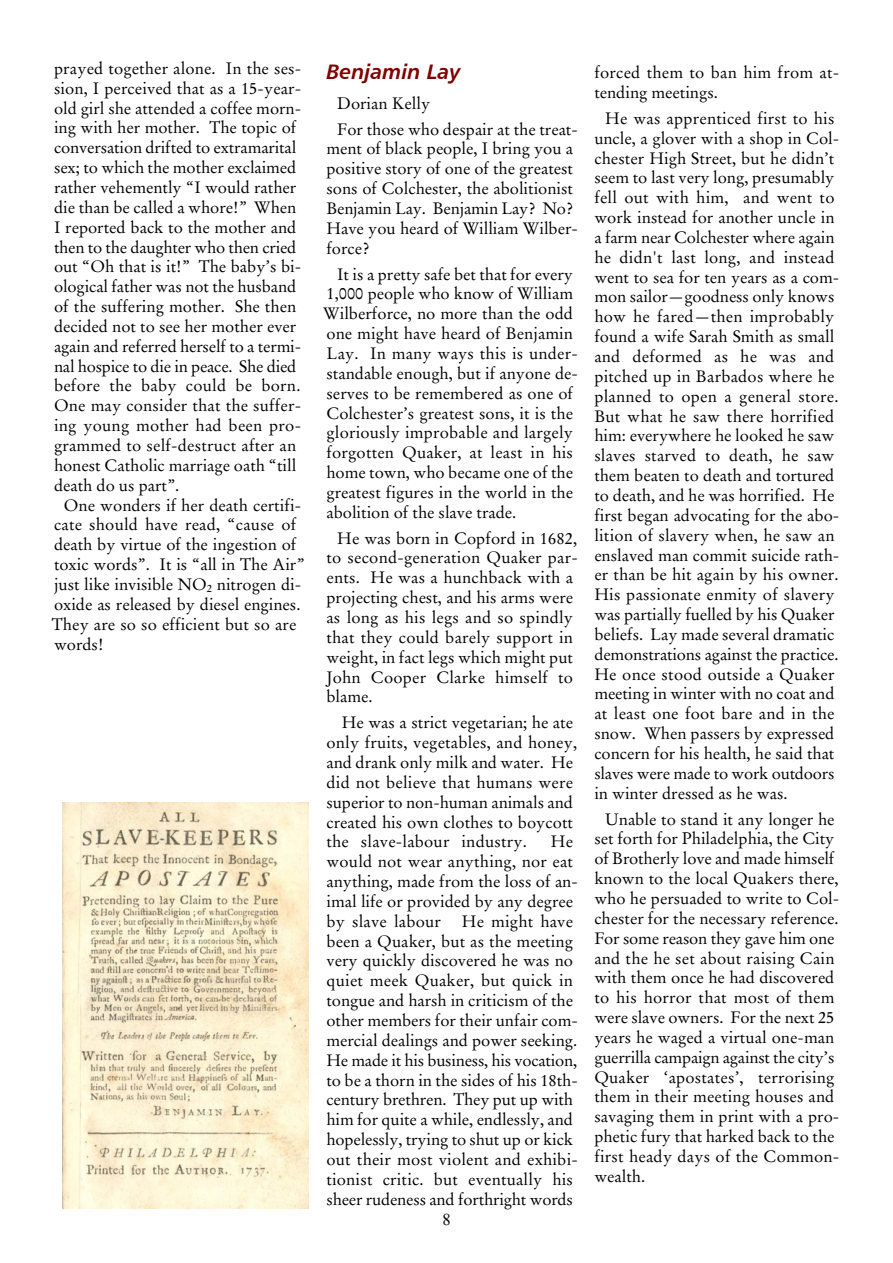
<style>
.page{position:relative;width:893px;height:1263px;background:#fff}
.page>*{position:absolute;margin:0;border:0;box-sizing:border-box;transform-origin:0 0}
.t1{font:21px "Humanist 777 BT Bold Italic B";color:#800000}
.t2{font:16.5px/19.8px "Stempel Garamond";color:#000}
.t3{font:16.5px "Times New Roman";color:#000}
</style>
<div class="page">
<img style="left:62px;top:802px;width:246px;height:407px">
<p class="t2" style="left:54px;top:60px;width:249px">prayed together alone. In the ses&shy;sion, I perceived that as a 15-year&shy;old girl she attended a coffee morn&shy;ing with her mother. The topic of conversation drifted to extramarital sex; to which the mother exclaimed rather vehemently “I would rather die than be called a whore!” When I reported back to the mother and then to the daughter who then cried out “Oh that is it!” The baby’s bi&shy;ological father was not the husband of the suffering mother. She then decided not to see her mother ever again and referred herself to a termi&shy;nal hospice to die in peace. She died before the baby could be born.<br>One may consider that the suffer&shy;ing young mother had been pro&shy;grammed to self-destruct after an honest Catholic marriage oath “till death do us part”.</p>
<p class="t2" style="left:52px;top:496px;width:254px;text-indent:12px">One wonders if her death certifi&shy;cate should have read, “cause of death by virtue of the ingestion of toxic words”. It is “all in The Air” just like invisible NO<sub>2</sub> nitrogen di&shy;oxide as released by diesel engines.<br>They are so so efficient but so are words!</p>
<p class="t1" style="left:326px;top:63px;width:136px">Benjamin Lay</p>
<p class="t2" style="left:337px;top:92px;width:242px;line-height:25.8px">Dorian Kelly<br>For those who despair at the treat-</p>
<p class="t2" style="left:326px;top:140px;width:253px">ment of black people, I bring you a positive story of one of the greatest sons of Colchester, the abolitionist<br>Benjamin Lay. Benjamin Lay? No?<br>Have you heard of William Wilber&shy;force?</p>
<p class="t2" style="left:323px;top:265px;width:256px;text-indent:14px">It is a pretty safe bet that for every 1,000 people who know of William Wilberforce, no more than the odd one might have heard of Benjamin Lay. In many ways this is under&shy;standable enough, but if anyone de&shy;serves to be remembered as one of Colchester’s greatest sons, it is the gloriously improbable and largely forgotten Quaker, at least in his home town, who became one of the greatest figures in the world in the abolition of the slave trade.</p>
<p class="t2" style="left:326px;top:529px;width:253px;text-indent:11px">He was born in Copford in 1682, to second-generation Quaker par&shy;ents. He was a hunchback with a projecting chest, and his arms were as long as his legs and so spindly that they could barely support in weight, in fact legs which might put<br>John Cooper Clarke himself to blame.</p>
<p class="t2" style="left:326px;top:714px;width:252px;text-indent:15px">He was a strict vegetarian; he ate only fruits, vegetables, and honey, and drank only milk and water. He did not believe that humans were superior to non-human animals and created his own clothes to boycott the slave-labour industry.</p>
<p class="t2" style="left:326px;top:833px;width:253px;text-indent:224px">He would not wear anything, nor eat anything, made from the loss of an&shy;imal life or provided by any degree by slave labour</p>
<p class="t2" style="left:326px;top:913px;width:253px;text-indent:135px">He might have been a Quaker, but as the meeting very quickly discovered he was no quiet meek Quaker, but quick in tongue and harsh in criticism of the other members for their unfair com&shy;mercial dealings and power seeking.<br>He made it his business, his vocation, to be a thorn in the sides of his 18th&shy;century brethren. They put up with him for quite a while, endlessly, and hopelessly, trying to shut up or kick out their most violent and exhibi&shy;tionist critic. but eventually his sheer rudeness and forthright words</p>
<p class="t3" style="left:442px;top:1214px;width:10px">8</p>
<p class="t2" style="left:594px;top:64px;width:246px">forced them to ban him from at&shy;tending meetings.</p>
<p class="t2" style="left:594px;top:110px;width:246px;text-indent:11px">He was apprenticed first to his uncle, a glover with a shop in Col&shy;chester High Street, but he didn’t seem to last very long, presumably fell out with him, and went to work instead for another uncle in a farm near Colchester where again he didn't last long, and instead went to sea for ten years as a com&shy;mon sailor—goodness only knows how he fared—then improbably found a wife Sarah Smith as small and deformed as he was and pitched up in Barbados where he planned to open a general store.<br>But what he saw there horrified him: everywhere he looked he saw slaves starved to death, he saw them beaten to death and tortured to death, and he was horrified. He first began advocating for the abo&shy;lition of slavery when, he saw an enslaved man commit suicide rath&shy;er than be hit again by his owner.<br>His passionate enmity of slavery was partially fuelled by his Quaker beliefs. Lay made several dramatic demonstrations against the practice.<br>He once stood outside a Quaker meeting in winter with no coat and at least one foot bare and in the snow. When passers by expressed concern for his health, he said that slaves were made to work outdoors in winter dressed as he was.</p>
<p class="t2" style="left:594px;top:810px;width:246px;text-indent:11px">Unable to stand it any longer he set forth for Philadelphia, the City of Brotherly love and made himself known to the local Quakers there, who he persuaded to write to Col&shy;chester for the necessary reference.<br>For some reason they gave him one and the he set about raising Cain with them once he had discovered to his horror that most of them were slave owners. For the next 25 years he waged a virtual one-man guerrilla campaign against the city’s<br>Quaker ‘apostates’, terrorising them in their meeting houses and savaging them in print with a pro&shy;phetic fury that harked back to the first heady days of the Common&shy;wealth.</p>
</div>
